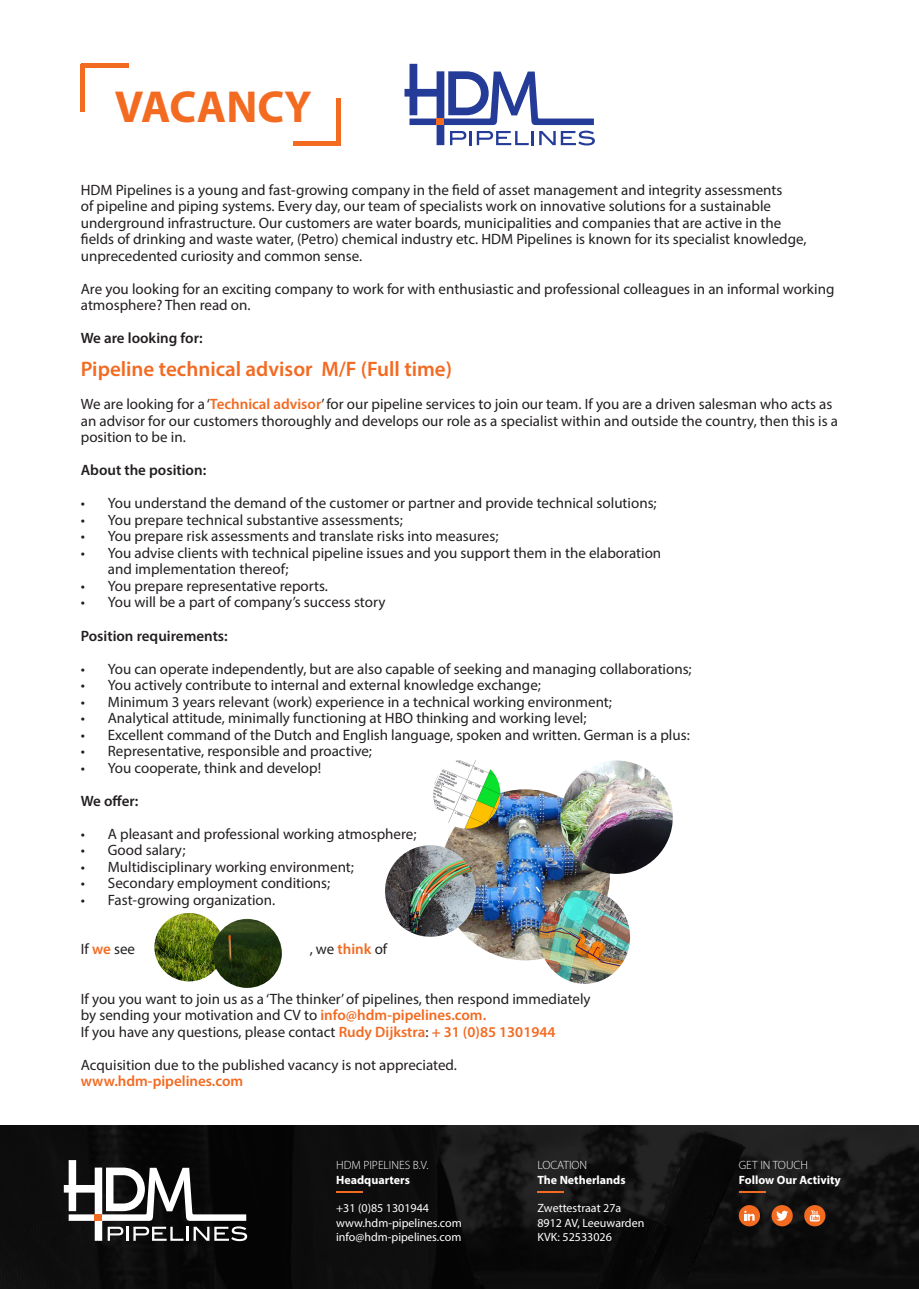
<style>
.page{position:relative;width:919px;height:1289px;background:#fff}
.page>*{position:absolute;margin:0;border:0;box-sizing:border-box;transform-origin:0 0}
.t1{font:700 45px "Myriad Pro";color:#f36a21}
.t2{font:600 21px "Myriad Pro";color:#f36a21}
.t3{font:15px/16.5px "Myriad Pro";color:#231f20}
.t4{font:600 15px "Myriad Pro";color:#231f20}
.t5{font:600 15px "Myriad Pro";color:#f36a21}
.t6{font:12px "Myriad Pro";color:#fff}
.t7{font:700 12px/14.4px "Myriad Pro";color:#fff}
.t8{font:300 12px "Myriad Pro";color:#fff}
.s1{font-weight:600;color:#f36a21}
.s2{font-weight:300}
</style>
<div class="page">
<img style="left:0;top:1125px;width:918px;height:163px">
<svg style="left:64px;top:1160px;width:183px;height:81px"></svg>
<svg style="left:336px;top:1191px;width:27px;height:1px"></svg>
<svg style="left:537px;top:1191px;width:27px;height:1px"></svg>
<svg style="left:738px;top:1191px;width:27px;height:1px"></svg>
<hr style="left:81px;top:64px;width:48px;height:4px;background:#f36a21">
<hr style="left:81px;top:64px;width:4px;height:48px;background:#f36a21">
<hr style="left:293px;top:141px;width:48px;height:4px;background:#f36a21">
<div style="left:336px;top:98px;width:5px;height:47px;background:#f36a21"></div>
<svg style="left:404px;top:64px;width:191px;height:81px"></svg>
<img style="left:440px;top:789px;width:170px;height:171px">
<img style="left:385px;top:845px;width:91px;height:91px;border-radius:46px">
<img style="left:560px;top:760px;width:112px;height:113px">
<img style="left:539px;top:890px;width:91px;height:93px">
<img style="left:433px;top:760px;width:67px;height:68px">
<img style="left:154px;top:912px;width:70px;height:69px;border-radius:34px">
<img style="left:212px;top:918px;width:70px;height:69px;border-radius:35px">
<svg style="left:738px;top:1204px;width:22px;height:22px"></svg>
<svg style="left:771px;top:1204px;width:21px;height:22px"></svg>
<svg style="left:804px;top:1204px;width:21px;height:22px"></svg>
<svg style="left:809px;top:1209px;width:10px;height:12px"></svg>
<svg style="left:776px;top:1210px;width:12px;height:10px"></svg>
<svg style="left:744px;top:1210px;width:10px;height:10px"></svg>
<p class="t1" style="left:115px;top:77px;width:198px">VACANCY</p>
<p class="t3" style="left:81px;top:181px;width:727px">HDM Pipelines is a young and fast-growing company in the field of asset management and integrity assessments<br>of pipeline and piping systems. Every day, our team of specialists work on innovative solutions for a sustainable underground infrastructure. Our customers are water boards, municipalities and companies that are active in the fields of drinking and waste water, (Petro) chemical industry etc. HDM Pipelines is known for its specialist knowledge, unprecedented curiosity and common sense.</p>
<p class="t3" style="left:81px;top:280px;width:755px">Are you looking for an exciting company to work for with enthusiastic and professional colleagues in an informal working atmosphere? Then read on.</p>
<p class="t4" style="left:81px;top:329px;width:123px">We are looking for:</p>
<p class="t2" style="left:81px;top:356px;width:373px">Pipeline technical advisor M/F (Full time)</p>
<p class="t3" style="left:81px;top:396px;width:758px">We are looking for a ‘<span class="s1">Technical advisor</span>’ for our pipeline services to join our team. If you are a driven salesman who acts as an advisor for our customers thoroughly and develops our role as a specialist within and outside the country, then this is a position to be in.</p>
<p class="t4" style="left:81px;top:461px;width:127px">About the position:</p>
<p class="t3" style="left:81px;top:495px;width:577px">• You understand the demand of the customer or partner and provide technical solutions;</p>
<p class="t3" style="left:81px;top:511px;width:323px">• You prepare technical substantive assessments;</p>
<p class="t3" style="left:81px;top:528px;width:419px">• You prepare risk assessments and translate risks into measures;</p>
<p class="t3" style="left:108px;top:544px;width:555px;text-indent:-27px">• You advise clients with technical pipeline issues and you support them in the elaboration and implementation thereof;</p>
<p class="t3" style="left:81px;top:577px;width:248px">• You prepare representative reports.</p>
<p class="t3" style="left:81px;top:594px;width:306px">• You will be a part of company’s success story</p>
<p class="t4" style="left:81px;top:626px;width:148px">Position requirements:</p>
<p class="t3" style="left:81px;top:660px;width:612px">• You can operate independently, but are also capable of seeking and managing collaborations;</p>
<p class="t3" style="left:81px;top:676px;width:461px">• You actively contribute to internal and external knowledge exchange;</p>
<p class="t3" style="left:81px;top:693px;width:532px">• Minimum 3 years relevant (work) experience in a technical working environment;</p>
<p class="t3" style="left:81px;top:709px;width:507px">• Analytical attitude, minimally functioning at HBO thinking and working level;</p>
<p class="t3" style="left:81px;top:726px;width:610px">• Excellent command of the Dutch and English language, spoken and written. German is a plus:</p>
<p class="t3" style="left:81px;top:742px;width:293px">• Representative, responsible and proactive;</p>
<p class="t3" style="left:81px;top:759px;width:242px">• You cooperate, think and develop!</p>
<p class="t4" style="left:81px;top:791px;width:59px">We offer:</p>
<p class="t3" style="left:81px;top:825px;width:337px">• A pleasant and professional working atmosphere;</p>
<p class="t3" style="left:81px;top:841px;width:106px">• Good salary;</p>
<p class="t3" style="left:81px;top:858px;width:275px">• Multidisciplinary working environment;</p>
<p class="t3" style="left:81px;top:874px;width:251px">• Secondary employment conditions;</p>
<p class="t3" style="left:81px;top:891px;width:196px">• Fast-growing organization.</p>
<p class="t3" style="left:81px;top:940px;width:56px">If <span class="s1">we</span> see</p>
<p class="t3" style="left:310px;top:940px;width:79px">, we <span class="s1">think</span> of</p>
<p class="t3" style="left:81px;top:990px;width:511px">If you you want to join us as a ‘The thinker’ of pipelines, then respond immediately</p>
<p class="t3" style="left:81px;top:1006px;width:407px">by sending your motivation and CV to <span class="s1">info@hdm-pipelines.com.</span></p>
<p class="t3" style="left:81px;top:1023px;width:476px">If you have any questions, please contact <span class="s1">Rudy Dijkstra</span>: <span class="s1">+ 31 (0)85 1301944</span></p>
<p class="t3" style="left:81px;top:1056px;width:378px">Acquisition due to the published vacancy is not appreciated.</p>
<p class="t5" style="left:81px;top:1071px;width:164px">www.hdm-pipelines.com</p>
<p class="t8" style="left:336px;top:1157px;width:94px">HDM PIPELINES B.V.</p>
<p class="t7" style="left:336px;top:1171px;width:75px">Headquarters</p>
<p class="t6" style="left:336px;top:1200px;width:94px">+31 (0)85 1301944</p>
<p class="t6" style="left:336px;top:1215px;width:127px">www.hdm-pipelines.com</p>
<p class="t6" style="left:336px;top:1229px;width:127px">info@hdm-pipelines.com</p>
<p class="t8" style="left:537px;top:1157px;width:51px">LOCATION</p>
<p class="t7" style="left:537px;top:1171px;width:90px">The Netherlands</p>
<p class="t6" style="left:537px;top:1200px;width:85px">Zwettestraat 27a</p>
<p class="t6" style="left:537px;top:1215px;width:108px">8912 AV, Leeuwarden</p>
<p class="t6" style="left:537px;top:1229px;width:76px">KVK: 52533026</p>
<p class="t7" style="left:738px;top:1157px;width:103px"><span class="s2">GET IN TOUCH<br></span>Follow Our Activity</p>
</div>
